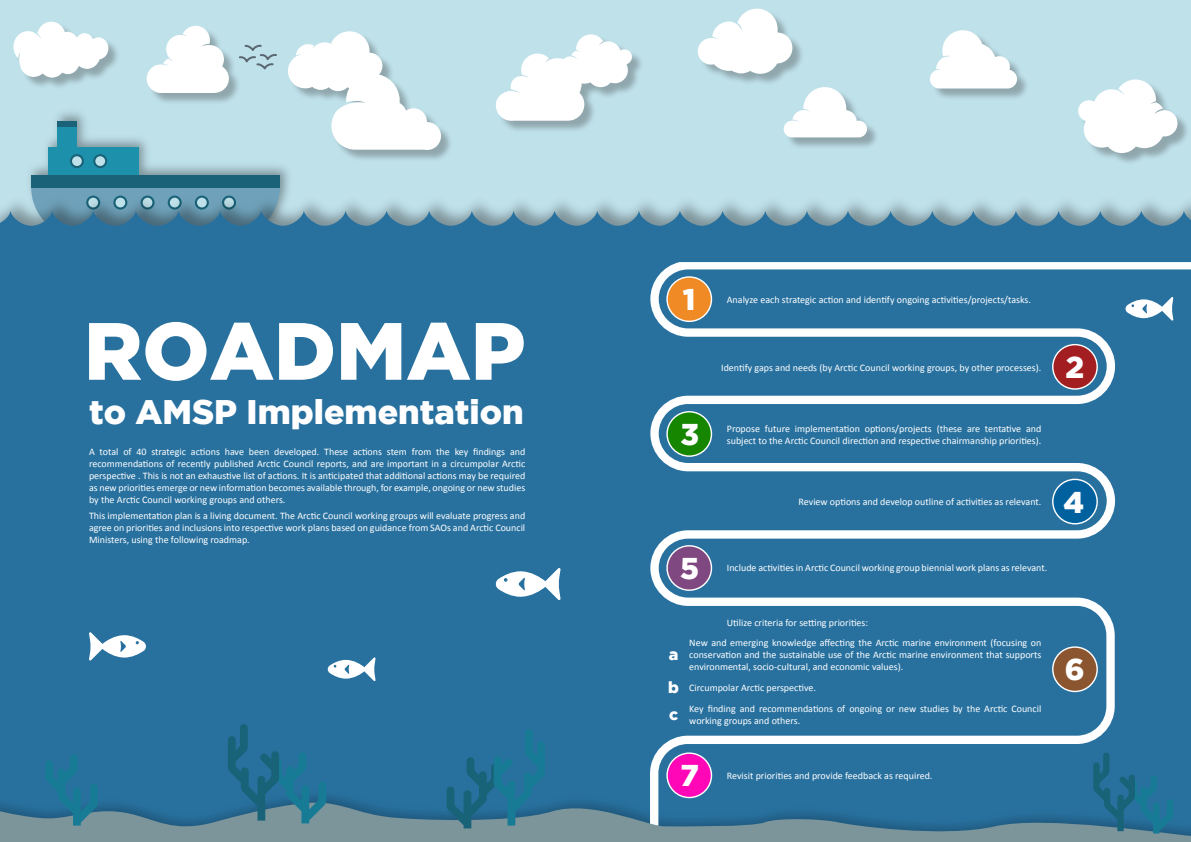
<style>
.page{position:relative;width:1191px;height:842px;background:#fff}
.page>*{position:absolute;margin:0;border:0;box-sizing:border-box;transform-origin:0 0}
.t1{font:900 81px "Gotham";color:#fff}
.t2{font:900 34px "Gotham";color:#fff}
.t3{font:900 30px "Gotham";color:#fff}
.t4{font:900 16px/33px "Gotham";color:#fff}
.t5{font:10px/12px "Calibri";color:#fff;text-align:justify}
</style>
<div class="page">
<div style="left:0;top:0;width:1191px;height:380px;background:#bfe1ea"></div>
<img style="left:30px;top:166px;width:259px;height:22px">
<svg style="left:31px;top:187px;width:249px;height:1px"></svg>
<div style="left:31px;top:175px;width:249px;height:12px;background:#196277"></div>
<div style="left:48px;top:147px;width:90px;height:28px;background:#1d90ab"></div>
<div style="left:70px;top:154px;width:14px;height:14px;background:#196277;border-radius:50%"></div>
<div style="left:93px;top:154px;width:14px;height:14px;background:#196277;border-radius:50%"></div>
<img style="left:4px;top:188px;width:1187px;height:22px">
<div style="left:0;top:210px;width:1191px;height:575px;background:#28719f"></div>
<div style="left:0;top:785px;width:650px;height:14px;background:#28719f"></div>
<svg style="left:0;top:799px;width:1191px;height:43px;background:#658999"></svg>
<div style="left:15px;top:10px;width:1175px;height:156px;background:#231f20;opacity:.3"></div>
<svg style="left:13px;top:22px;width:95px;height:56px"></svg>
<svg style="left:147px;top:26px;width:82px;height:67px"></svg>
<svg style="left:930px;top:30px;width:87px;height:59px"></svg>
<svg style="left:783px;top:87px;width:84px;height:50px"></svg>
<svg style="left:698px;top:9px;width:94px;height:65px"></svg>
<svg style="left:288px;top:31px;width:153px;height:119px"></svg>
<svg style="left:1078px;top:79px;width:99px;height:74px"></svg>
<svg style="left:496px;top:34px;width:136px;height:87px"></svg>
<svg style="left:237px;top:44px;width:41px;height:29px"></svg>
<svg style="left:650px;top:262px;width:541px;height:564px;background:#427ea6"></svg>
<svg style="left:446px;top:729px;width:99px;height:99px;background:#297397"></svg>
<svg style="left:228px;top:724px;width:98px;height:99px;background:#2b7295"></svg>
<svg style="left:1093px;top:752px;width:80px;height:81px;background:#267095"></svg>
<svg style="left:45px;top:754px;width:53px;height:72px;background:#2b779a"></svg>
<svg style="left:495px;top:567px;width:66px;height:34px"></svg>
<svg style="left:89px;top:632px;width:58px;height:29px"></svg>
<svg style="left:1124px;top:296px;width:49px;height:25px"></svg>
<svg style="left:327px;top:657px;width:49px;height:24px"></svg>
<h1 class="t1" style="left:84px;top:304px;width:443px">ROADMAP</h1>
<h2 class="t2" style="left:89px;top:392px;width:436px">to AMSP Implementation</h2>
<p class="t5" style="left:89px;top:446px;width:438px">A total of 40 strategic actions have been developed. These actions stem from the key findings and recommendations of recently published Arctic Council reports, and are important in a circumpolar Arctic perspective . This is not an exhaustive list of actions. It is anticipated that additional actions may be required as new priorities emerge or new information becomes available through, for example, ongoing or new studies by the Arctic Council working groups and others.</p>
<p class="t5" style="left:89px;top:510px;width:438px">This implementation plan is a living document. The Arctic Council working groups will evaluate progress and agree on priorities and inclusions into respective work plans based on guidance from SAOs and Arctic Council Ministers, using the following roadmap.</p>
<h3 class="t3" style="left:683px;top:282px;width:14px">1</h3>
<p class="t5" style="left:727px;top:293px;width:306px">Analyze each strategic action and identify ongoing activities/projects/tasks.</p>
<p class="t5" style="left:721px;top:361px;width:322px">Identify gaps and needs (by Arctic Council working groups, by other processes).</p>
<h3 class="t3" style="left:1065px;top:350px;width:20px">2</h3>
<h3 class="t3" style="left:680px;top:417px;width:20px">3</h3>
<p class="t5" style="left:727px;top:423px;width:316px">Propose future implementation options/projects (these are tentative and subject to the Arctic Council direction and respective chairmanship priorities).</p>
<p class="t5" style="left:798px;top:495px;width:244px">Review options and develop outline of activities as relevant.</p>
<h3 class="t3" style="left:1063px;top:485px;width:22px">4</h3>
<h3 class="t3" style="left:680px;top:551px;width:20px">5</h3>
<p class="t5" style="left:727px;top:562px;width:322px">Include activities in Arctic Council working group biennial work plans as relevant.</p>
<p class="t5" style="left:727px;top:617px;width:143px">Utilize criteria for setting priorities:</p>
<h3 class="t4" style="left:668px;top:638px;width:12px">a b</h3>
<h3 class="t4" style="left:669px;top:697px;width:11px">c</h3>
<p class="t5" style="left:689px;top:637px;width:353px">New and emerging knowledge affecting the Arctic marine environment (focusing on conservation and the sustainable use of the Arctic marine environment that supports environmental, socio-cultural, and economic values).</p>
<p class="t5" style="left:689px;top:678px;width:353px;line-height:20.6px">Circumpolar Arctic perspective.<br>Key finding and recommendations of ongoing or new studies by the Arctic Council</p>
<p class="t5" style="left:689px;top:714px;width:112px">working groups and others.</p>
<h3 class="t3" style="left:680px;top:758px;width:20px">7</h3>
<p class="t5" style="left:727px;top:769px;width:207px">Revisit priorities and provide feedback as required.</p>
<h3 class="t3" style="left:1065px;top:652px;width:21px">6</h3>
</div>
